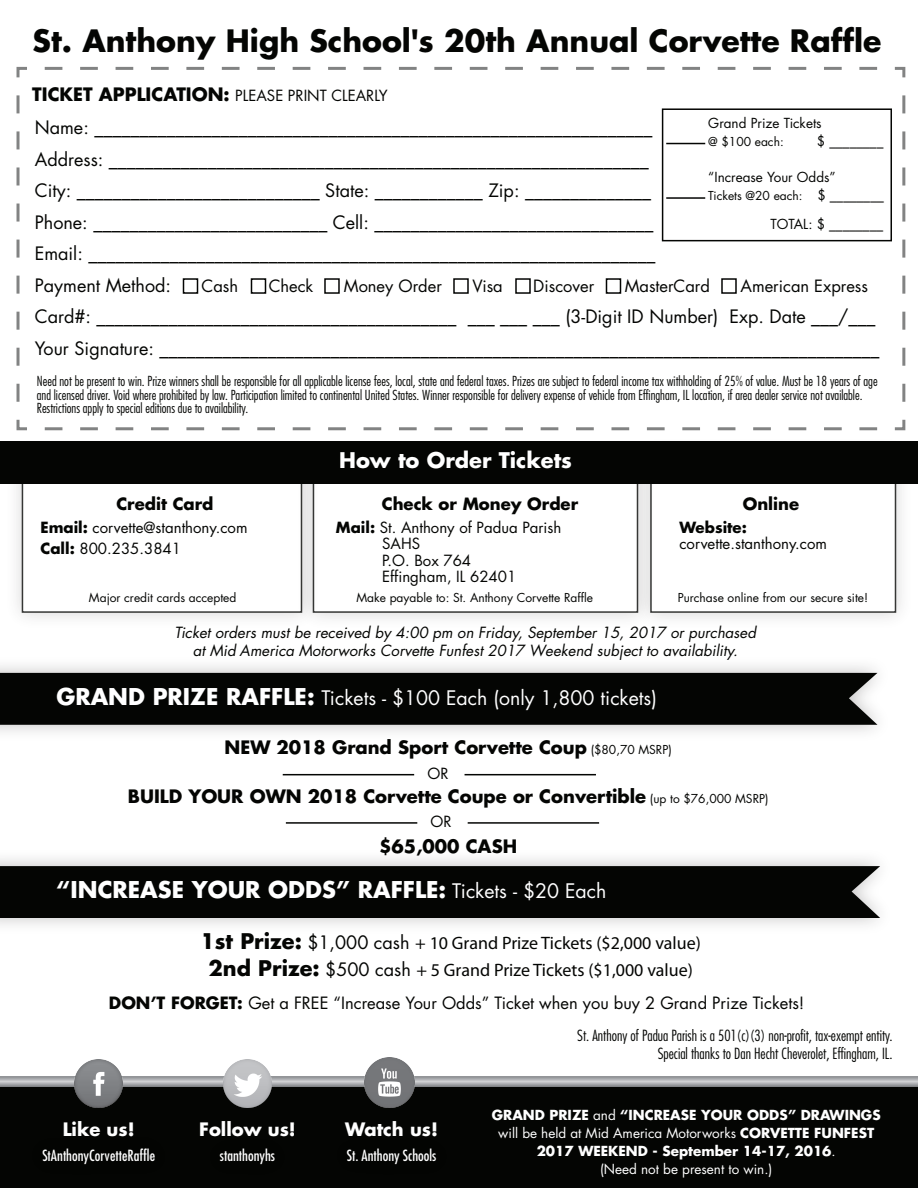
<style>
.page{position:relative;width:918px;height:1188px;background:#fff}
.page>*{position:absolute;margin:0;border:0;box-sizing:border-box;transform-origin:0 0}
.t1{font:700 30px "Futura";color:#040503}
.t2{font:700 22.5px "Futura";color:#fff}
.t3{font:700 21px "Futura";color:#fff}
.t4{font:19.5px "Futura";color:#fff}
.t5{font:18px/31.5px "Futura";color:#040503}
.t6{font:700 18px "Futura";color:#040503}
.t7{font:18px/27px "Myriad Pro";color:#040503;text-align:center}
.t8{font:700 18px "Futura";color:#fff}
.t9{font:16.5px "Futura";color:#040503}
.t10{font:700 16.5px "Futura";color:#040503}
.t11{font:italic 15px/18px "Futura";color:#040503;text-align:center}
.t12{font:15px/16.5px "Futura";color:#040503}
.t13{font:300 condensed 15px/18px "Futura";color:#040503;text-align:right}
.t14{font:condensed 15px "Futura";color:#fff}
.t15{font:700 15px "Futura";color:#040503}
.t16{font:300 condensed 13.5px/13.5px "Futura";color:#040503}
.t17{font:700 13.5px/18px "Futura";color:#fff;text-align:center}
.t18{font:13.5px "Futura";color:#040503}
.t19{font:12px "Futura";color:#040503}
.s1{font-weight:400;font-size:15px}
.s2{font-size:13.5px}
.s3{font-weight:700}
.s4{font-weight:700;font-size:22.5px}
.s5{font-weight:400;font-size:12px}
.s6{font-weight:400;font-size:19.5px}
.s7{font-family:"Futura";font-weight:700;font-size:21px}
.s8{font-family:"Futura"}
.s9{font-weight:400}
</style>
<div class="page">
<img style="left:661px;top:483px;width:257px;height:136px">
<div style="left:650px;top:454px;width:246px;height:159px;background:#fff"></div>
<img style="left:325px;top:483px;width:336px;height:136px">
<div style="left:313px;top:459px;width:325px;height:154px;background:#fff"></div>
<img style="left:0;top:483px;width:325px;height:135px">
<div style="left:22px;top:455px;width:280px;height:158px;background:#fff;border:2px solid #040503"></div>
<div style="left:0;top:441px;width:918px;height:42px;background:#040503"></div>
<div style="left:0;top:673px;width:878px;height:52px;background:#040503"></div>
<div style="left:0;top:1083px;width:918px;height:105px;background:#040503"></div>
<svg style="left:0;top:1077px;width:918px;height:9px;background:#aeafb2"></svg>
<img style="left:75px;top:1060px;width:47px;height:47px">
<img style="left:223px;top:1059px;width:49px;height:49px">
<img style="left:365px;top:1058px;width:50px;height:50px">
<div style="left:0;top:866px;width:880px;height:52px;background:#040503"></div>
<hr style="left:465px;top:774px;width:131px;height:1px;background:#040503">
<hr style="left:283px;top:774px;width:131px;height:1px;background:#040503">
<hr style="left:468px;top:822px;width:131px;height:2px;background:#040503">
<hr style="left:286px;top:822px;width:131px;height:2px;background:#040503">
<svg style="left:894px;top:419px;width:12px;height:12px"></svg>
<svg style="left:44px;top:427px;width:833px;height:3px"></svg>
<svg style="left:16px;top:419px;width:11px;height:12px"></svg>
<svg style="left:17px;top:95px;width:3px;height:307px"></svg>
<svg style="left:16px;top:66px;width:11px;height:12px"></svg>
<svg style="left:45px;top:67px;width:833px;height:3px"></svg>
<svg style="left:894px;top:66px;width:12px;height:12px"></svg>
<svg style="left:902px;top:95px;width:3px;height:307px"></svg>
<div style="left:662px;top:108px;width:230px;height:133px;border:2px solid #040503"></div>
<hr style="left:666px;top:143px;width:39px;height:1px;background:#040503">
<hr style="left:666px;top:197px;width:39px;height:2px;background:#040503">
<div style="left:183px;top:278px;width:15px;height:16px;border:2px solid #040503"></div>
<div style="left:251px;top:278px;width:15px;height:16px;border:2px solid #040503"></div>
<div style="left:324px;top:278px;width:16px;height:16px;border:2px solid #040503"></div>
<div style="left:453px;top:278px;width:16px;height:16px;border:2px solid #040503"></div>
<div style="left:515px;top:278px;width:16px;height:16px;border:2px solid #040503"></div>
<div style="left:606px;top:278px;width:15px;height:16px;border:2px solid #040503"></div>
<div style="left:721px;top:278px;width:16px;height:16px;border:2px solid #040503"></div>
<h1 class="t1" style="left:33px;top:21px;width:850px">St. Anthony High School's 20th Annual Corvette Raffle</h1>
<p class="t6" style="left:32px;top:82px;width:357px">TICKET APPLICATION: <span class="s1">PLEASE PRINT CLEARLY</span></p>
<p class="t18" style="left:708px;top:114px;width:115px">Grand Prize Tickets</p>
<p class="t19" style="left:708px;top:133px;width:77px">@ $100 each:</p>
<p class="t18" style="left:817px;top:132px;width:68px">$ ________</p>
<p class="t18" style="left:708px;top:168px;width:129px">“Increase Your Odds”</p>
<p class="t19" style="left:708px;top:187px;width:177px">Tickets @20 each: <span class="s2">$ ________</span></p>
<p class="t18" style="left:771px;top:214px;width:114px">TOTAL: $ ________</p>
<p class="t5" style="left:35px;top:112px;width:622px">Name: ______________________________________________________________ Address: ____________________________________________________________ City: ___________________________ State: ____________ Zip: ______________ Phone: __________________________ Cell: _______________________________ Email: _______________________________________________________________ Payment Method:</p>
<p class="t9" style="left:202px;top:274px;width:38px">Cash</p>
<p class="t9" style="left:269px;top:274px;width:46px">Check</p>
<p class="t9" style="left:344px;top:274px;width:99px">Money Order</p>
<p class="t9" style="left:472px;top:274px;width:32px">Visa</p>
<p class="t9" style="left:533px;top:274px;width:62px">Discover</p>
<p class="t9" style="left:625px;top:274px;width:87px">MasterCard</p>
<p class="t9" style="left:741px;top:274px;width:129px">American Express</p>
<p class="t5" style="left:35px;top:301px;width:846px">Card#: ________________________________________ ___ ___ ___ (3-Digit ID Number) Exp. Date ___/___<br>Your Signature: ________________________________________________________________________________</p>
<p class="t16" style="left:37px;top:374px;width:842px">Need not be present to win. Prize winners shall be responsible for all applicable license fees, local, state and federal taxes. Prizes are subject to federal income tax withholding of 25% of value. Must be 18 years of age and licensed driver. Void where prohibited by law. Participation limited to continental United States. Winner responsible for delivery expense of vehicle from Effingham, IL location, if area dealer service not available.<br>Restrictions apply to special editions due to availability.</p>
<p class="t3" style="left:339px;top:446px;width:234px">How to Order Tickets</p>
<p class="t10" style="left:116px;top:493px;width:99px">Credit Card</p>
<p class="t10" style="left:382px;top:493px;width:198px">Check or Money Order</p>
<p class="t10" style="left:743px;top:493px;width:58px">Online</p>
<p class="t12" style="left:40px;top:517px;width:209px;line-height:21px"><span class="s3">Email:</span> corvette@stanthony.com<br><span class="s3">Call:</span> 800.235.3841</p>
<p class="t19" style="left:89px;top:589px;width:149px">Major credit cards accepted</p>
<p class="t12" style="left:382px;top:519px;width:181px;text-indent:-46px"><span class="s3">Mail:</span> St. Anthony of Padua Parish<br>SAHS<br>P.O. Box 764<br>Effingham, IL 62401</p>
<p class="t19" style="left:356px;top:589px;width:238px">Make payable to: St. Anthony Corvette Raffle</p>
<p class="t15" style="left:680px;top:517px;width:69px">Website:</p>
<p class="t12" style="left:680px;top:535px;width:149px">corvette.stanthony.com</p>
<p class="t19" style="left:678px;top:589px;width:192px">Purchase online from our secure site!</p>
<p class="t11" style="left:175px;top:623px;width:583px">Ticket orders must be received by 4:00 pm on Friday, September 15, 2017 or purchased at Mid America Motorworks Corvette Funfest 2017 Weekend subject to availability.</p>
<p class="t4" style="left:56px;top:684px;width:602px"><span class="s4">GRAND PRIZE RAFFLE:</span> Tickets - $100 Each (only 1,800 tickets)</p>
<p class="t6" style="left:225px;top:735px;width:449px">NEW 2018 Grand Sport Corvette Coup <span class="s5">($80,70 MSRP)</span></p>
<p class="t6" style="left:128px;top:784px;width:642px">BUILD YOUR OWN 2018 Corvette Coupe or Convertible <span class="s5">(up to $76,000 MSRP)</span></p>
<p class="t6" style="left:379px;top:834px;width:139px">$65,000 CASH</p>
<p class="t12" style="left:427px;top:765px;width:23px">OR</p>
<p class="t12" style="left:431px;top:813px;width:23px">OR</p>
<p class="t2" style="left:56px;top:875px;width:551px">“INCREASE YOUR ODDS” RAFFLE: <span class="s6">Tickets - $20 Each</span></p>
<p class="t7" style="left:200px;top:929px;width:502px"><span class="s7">1st Prize:</span> <span class="s8">$1,000 cash</span> + 10 Grand Prize Tickets ($2,000 value)<br><span class="s7">2nd Prize:</span> <span class="s8">$500 cash</span> + 5 Grand Prize Tickets ($1,000 value)</p>
<p class="t9" style="left:109px;top:991px;width:697px"><span class="s3">DON’T FORGET:</span> Get a FREE “Increase Your Odds” Ticket when you buy 2 Grand Prize Tickets!</p>
<p class="t8" style="left:63px;top:1117px;width:73px">Like us!</p>
<p class="t14" style="left:42px;top:1146px;width:114px">StAnthonyCorvetteRaffle</p>
<p class="t8" style="left:199px;top:1117px;width:98px">Follow us!</p>
<p class="t14" style="left:220px;top:1146px;width:57px">stanthonyhs</p>
<p class="t8" style="left:345px;top:1117px;width:94px">Watch us!</p>
<p class="t14" style="left:347px;top:1146px;width:91px">St. Anthony Schools</p>
<p class="t13" style="left:577px;top:1026px;width:317px">St. Anthony of Padua Parish is a 501(c)(3) non-profit, tax-exempt entity.<br>Special thanks to Dan Hecht Cheverolet, Effingham, IL.</p>
<p class="t17" style="left:492px;top:1106px;width:390px">GRAND PRIZE <span class="s9">and</span> “INCREASE YOUR ODDS” DRAWINGS <span class="s9">will be held at Mid America Motorworks</span> CORVETTE FUNFEST 2017 WEEKEND - September 14-17, 2016<span class="s9">.<br>(Need not be present to win.)</span></p>
</div>
